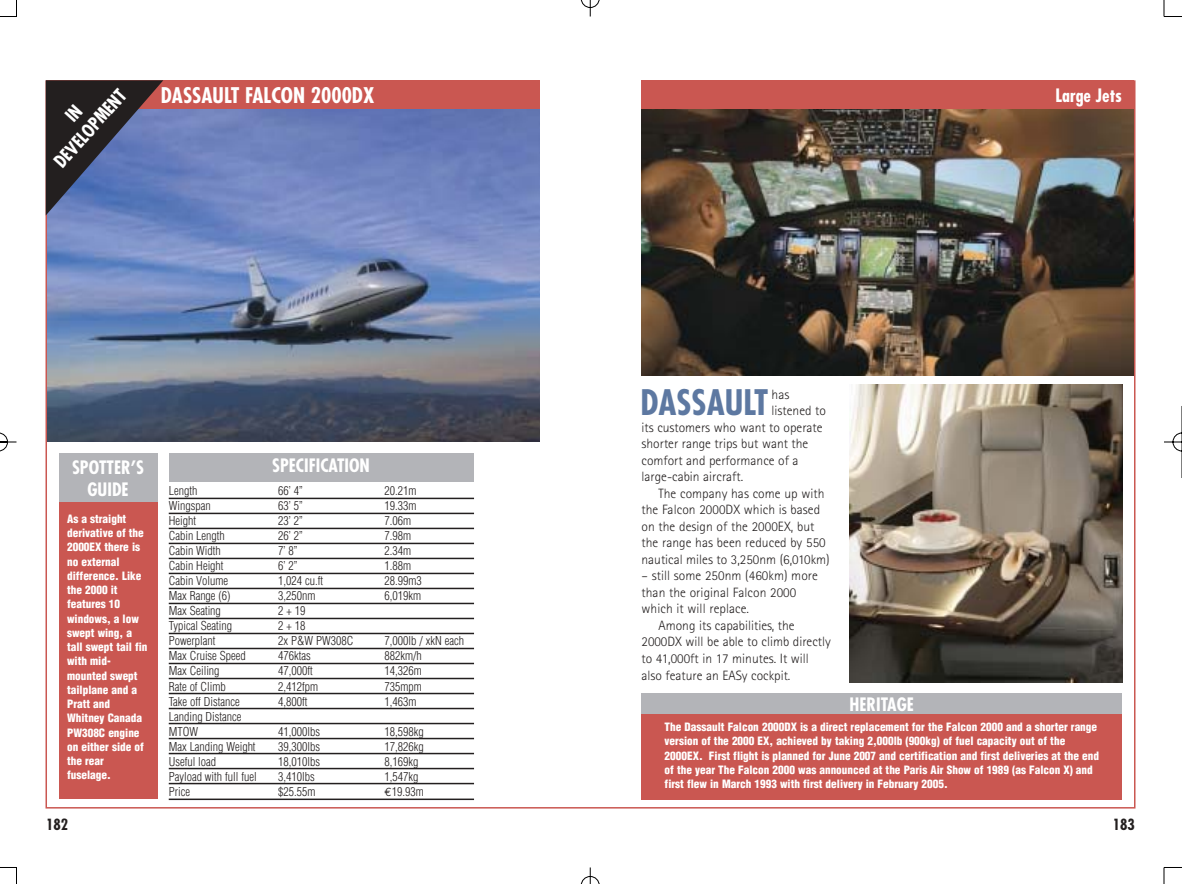
<style>
.page{position:relative;width:1182px;height:884px;background:#fff}
.page>*{position:absolute;margin:0;border:0;box-sizing:border-box;transform-origin:0 0}
.t1{font:700 condensed 34.2px "Futura";color:#5d78a1}
.t2{font:700 condensed 21px "Futura";color:#fff}
.t3{font:700 condensed 18px/22px "Futura";color:#fff;text-align:center}
.t4{font:700 condensed 15px "Futura";color:#231f1f}
.t5{font:300 13.5px "Rotis Sans Serif";color:#231f1f}
.t6{font:300 condensed 12px/15px "Helvetica";color:#231f1f}
.t7{font:900 condensed 11.25px/14.2px "Helvetica";color:#fff}
.s1{font-family:"Euro Mono";font-weight:400;font-stretch:normal}
</style>
<div class="page">
<img style="left:0;top:0;width:1182px;height:884px">
<h3 class="t3" style="left:34px;top:143px;width:99px;rotate:-48deg">IN<br>DEVELOPMENT</h3>
<h2 class="t2" style="left:161px;top:86px;width:215px">DASSAULT FALCON 2000DX</h2>
<h3 class="t3" style="left:72px;top:458px;width:73px">SPOTTER’S<br>GUIDE</h3>
<p class="t7" style="left:67px;top:512px;width:82px">As a straight derivative of the<br>2000EX there is no external difference. Like the 2000 it features 10 windows, a low swept wing, a tall swept tail fin with mid&shy;mounted swept tailplane and a<br>Pratt and<br>Whitney Canada<br>PW308C engine on either side of the rear fuselage.</p>
<h3 class="t4" style="left:46px;top:817px;width:24px">182</h3>
<h3 class="t3" style="left:272px;top:456px;width:99px">SPECIFICATION</h3>
<p class="t6" style="left:169px;top:484px;width:30px">Length</p>
<p class="t6" style="left:278px;top:484px;width:26px">66’ 4”</p>
<p class="t6" style="left:385px;top:484px;width:33px">20.21m</p>
<p class="t6" style="left:169px;top:499px;width:43px">Wingspan</p>
<p class="t6" style="left:278px;top:499px;width:26px">63’ 5”</p>
<p class="t6" style="left:385px;top:499px;width:33px">19.33m</p>
<p class="t6" style="left:169px;top:514px;width:29px">Height</p>
<p class="t6" style="left:278px;top:514px;width:26px">23’ 2”</p>
<p class="t6" style="left:385px;top:514px;width:28px">7.06m</p>
<p class="t6" style="left:169px;top:529px;width:58px">Cabin Length</p>
<p class="t6" style="left:278px;top:529px;width:26px">26’ 2”</p>
<p class="t6" style="left:385px;top:529px;width:28px">7.98m</p>
<p class="t6" style="left:169px;top:544px;width:54px">Cabin Width</p>
<p class="t6" style="left:278px;top:544px;width:21px">7’ 8”</p>
<p class="t6" style="left:385px;top:544px;width:28px">2.34m</p>
<p class="t6" style="left:169px;top:559px;width:56px">Cabin Height</p>
<p class="t6" style="left:278px;top:559px;width:21px">6’ 2”</p>
<p class="t6" style="left:385px;top:559px;width:28px">1.88m</p>
<p class="t6" style="left:169px;top:574px;width:61px">Cabin Volume</p>
<p class="t6" style="left:278px;top:574px;width:46px">1,024 cu.ft</p>
<p class="t6" style="left:385px;top:574px;width:39px">28.99m3</p>
<p class="t6" style="left:169px;top:589px;width:63px">Max Range (6)</p>
<p class="t6" style="left:278px;top:589px;width:39px">3,250nm</p>
<p class="t6" style="left:385px;top:589px;width:38px">6,019km</p>
<p class="t6" style="left:169px;top:604px;width:54px">Max Seating</p>
<p class="t6" style="left:278px;top:604px;width:29px">2 + 19</p>
<p class="t6" style="left:169px;top:619px;width:65px">Typical Seating</p>
<p class="t6" style="left:278px;top:619px;width:29px">2 + 18</p>
<p class="t6" style="left:169px;top:634px;width:48px">Powerplant</p>
<p class="t6" style="left:278px;top:634px;width:77px">2x P&amp;W PW308C</p>
<p class="t6" style="left:385px;top:634px;width:81px">7,000lb / xkN each</p>
<p class="t6" style="left:169px;top:649px;width:79px">Max Cruise Speed</p>
<p class="t6" style="left:278px;top:649px;width:34px">476ktas</p>
<p class="t6" style="left:385px;top:649px;width:39px">882km/h</p>
<p class="t6" style="left:169px;top:664px;width:52px">Max Ceiling</p>
<p class="t6" style="left:278px;top:664px;width:36px">47,000ft</p>
<p class="t6" style="left:385px;top:664px;width:39px">14,326m</p>
<p class="t6" style="left:169px;top:679px;width:59px">Rate of Climb</p>
<p class="t6" style="left:278px;top:679px;width:41px">2,412fpm</p>
<p class="t6" style="left:385px;top:679px;width:39px">735mpm</p>
<p class="t6" style="left:169px;top:694px;width:72px">Take off Distance</p>
<p class="t6" style="left:278px;top:694px;width:31px">4,800ft</p>
<p class="t6" style="left:385px;top:694px;width:33px">1,463m</p>
<p class="t6" style="left:169px;top:709px;width:74px">Landing Distance<br>MTOW</p>
<p class="t6" style="left:278px;top:724px;width:43px">41,000lbs</p>
<p class="t6" style="left:385px;top:724px;width:41px">18,598kg</p>
<p class="t6" style="left:169px;top:739px;width:88px">Max Landing Weight</p>
<p class="t6" style="left:278px;top:739px;width:43px">39,300lbs</p>
<p class="t6" style="left:385px;top:739px;width:41px">17,826kg</p>
<p class="t6" style="left:169px;top:754px;width:49px">Useful load</p>
<p class="t6" style="left:278px;top:754px;width:43px">18,010lbs</p>
<p class="t6" style="left:385px;top:754px;width:35px">8,169kg</p>
<p class="t6" style="left:169px;top:769px;width:90px">Payload with full fuel</p>
<p class="t6" style="left:278px;top:769px;width:38px">3,410lbs</p>
<p class="t6" style="left:385px;top:769px;width:35px">1,547kg</p>
<p class="t6" style="left:169px;top:784px;width:23px">Price</p>
<p class="t6" style="left:278px;top:784px;width:39px">$25.55m</p>
<p class="t6" style="left:385px;top:784px;width:41px"><span class="s1">€</span>19.93m</p>
<h1 class="t1" style="left:640px;top:388px;width:130px">DASSAULT</h1>
<p class="t5" style="left:772px;top:389px;width:19px">has</p>
<p class="t5" style="left:772px;top:406px;width:56px">listened to</p>
<p class="t5" style="left:642px;top:422px;width:183px">its customers who want to operate</p>
<p class="t5" style="left:642px;top:439px;width:168px">shorter range trips but want the</p>
<p class="t5" style="left:642px;top:455px;width:158px">comfort and performance of a</p>
<p class="t5" style="left:642px;top:472px;width:103px">large-cabin aircraft.</p>
<p class="t5" style="left:659px;top:488px;width:168px">The company has come up with</p>
<p class="t5" style="left:642px;top:505px;width:180px">the Falcon 2000DX which is based</p>
<p class="t5" style="left:642px;top:521px;width:174px">on the design of the 2000EX, but</p>
<p class="t5" style="left:642px;top:538px;width:186px">the range has been reduced by 550</p>
<p class="t5" style="left:642px;top:554px;width:190px">nautical miles to 3,250nm (6,010km)</p>
<p class="t5" style="left:642px;top:571px;width:178px">– still some 250nm (460km) more</p>
<p class="t5" style="left:642px;top:587px;width:156px">than the original Falcon 2000</p>
<p class="t5" style="left:642px;top:604px;width:109px">which it will replace.</p>
<p class="t5" style="left:659px;top:620px;width:138px">Among its capabilities, the</p>
<p class="t5" style="left:642px;top:637px;width:191px">2000DX will be able to climb directly</p>
<p class="t5" style="left:642px;top:653px;width:169px">to 41,000ft in 17 minutes. It will</p>
<p class="t5" style="left:642px;top:670px;width:150px">also feature an EASy cockpit.</p>
<h3 class="t3" style="left:1056px;top:85px;width:68px">Large Jets</h3>
<h3 class="t3" style="left:850px;top:695px;width:66px">HERITAGE</h3>
<p class="t7" style="left:665px;top:720px;width:436px">The Dassault Falcon 2000DX is a direct replacement for the Falcon 2000 and a shorter range version of the 2000 EX, achieved by taking 2,000lb (900kg) of fuel capacity out of the 2000EX. First flight is planned for June 2007 and certification and first deliveries at the end of the year The Falcon 2000 was announced at the Paris Air Show of 1989 (as Falcon X) and first flew in March 1993 with first delivery in February 2005.</p>
<h3 class="t4" style="left:1113px;top:817px;width:24px">183</h3>
</div>
